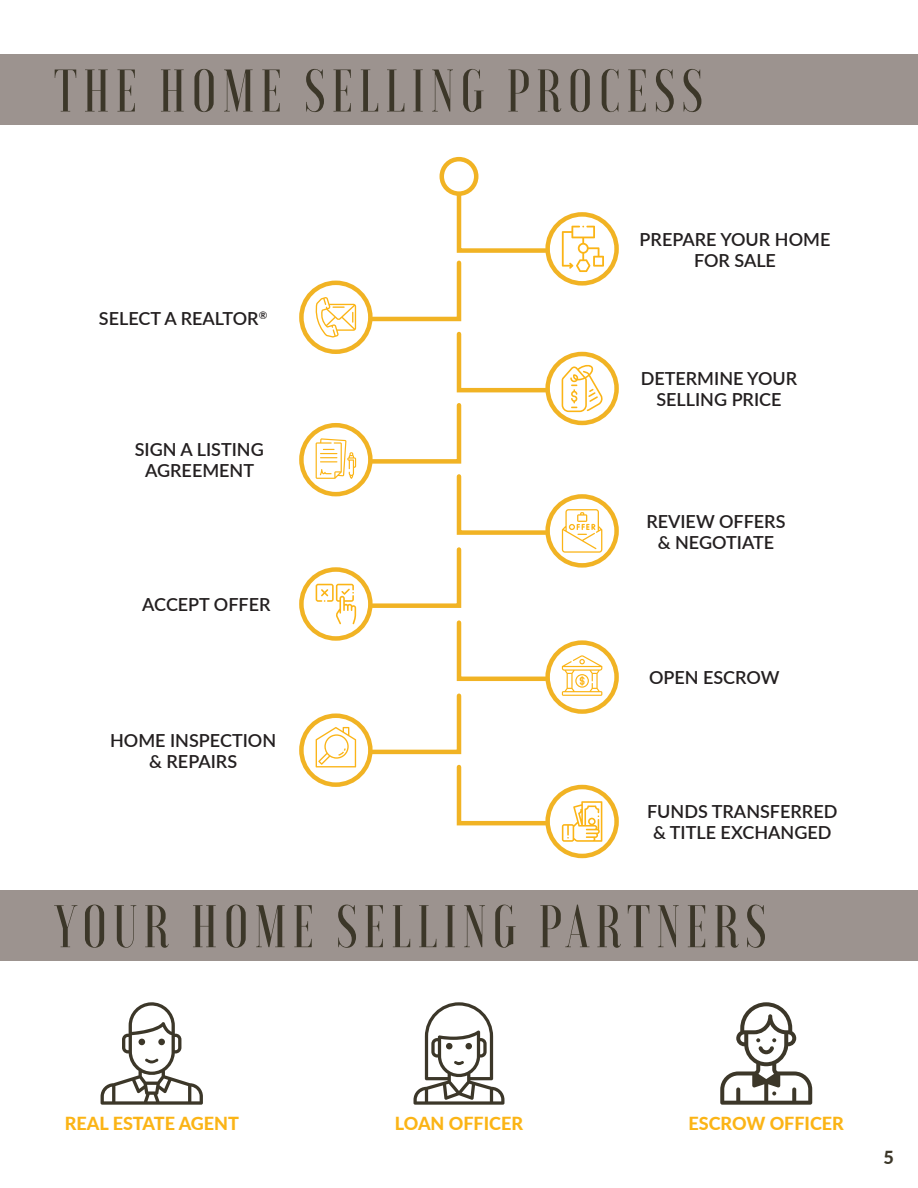
<style>
.page{position:relative;width:918px;height:1188px;background:#fff}
.page>*{position:absolute;margin:0;border:0;box-sizing:border-box;transform-origin:0 0}
.t1{font:500 60px "Voga";letter-spacing:.1em;color:#3c3729}
.t2{font:600 18px/21px "Lato";color:#231f20;text-align:center}
.t3{font:800 18px "Lato";color:#fbb416}
.t4{font:800 18px "Lato";color:#3c3729}
</style>
<div class="page">
<div style="left:299px;top:423px;width:74px;height:73px;border:4px solid #f1b324;border-radius:50%"></div>
<div style="left:0;top:890px;width:918px;height:70px;background:#9c938f"></div>
<svg style="left:101px;top:1002px;width:102px;height:103px"></svg>
<div style="left:158px;top:1039px;width:7px;height:6px;background:#3c3729;border-radius:50%"></div>
<svg style="left:414px;top:1002px;width:90px;height:103px"></svg>
<div style="left:446px;top:1043px;width:7px;height:6px;background:#3c3729;border-radius:50%"></div>
<div style="left:465px;top:1043px;width:7px;height:6px;background:#3c3729;border-radius:50%"></div>
<svg style="left:720px;top:1002px;width:92px;height:103px"></svg>
<svg style="left:316px;top:584px;width:40px;height:40px"></svg>
<svg style="left:316px;top:438px;width:40px;height:41px"></svg>
<div style="left:545px;top:212px;width:74px;height:74px;border:4px solid #f1b324;border-radius:50%"></div>
<svg style="left:562px;top:226px;width:42px;height:46px"></svg>
<div style="left:299px;top:713px;width:74px;height:74px;border:4px solid #f1b324;border-radius:50%"></div>
<div style="left:299px;top:567px;width:74px;height:74px;border:4px solid #f1b324;border-radius:50%"></div>
<div style="left:545px;top:352px;width:74px;height:73px;border:4px solid #f1b324;border-radius:50%"></div>
<div style="left:545px;top:494px;width:74px;height:74px;border:4px solid #f1b324;border-radius:50%"></div>
<div style="left:545px;top:640px;width:74px;height:74px;border:4px solid #f1b324;border-radius:50%"></div>
<div style="left:545px;top:785px;width:74px;height:73px;border:4px solid #f1b324;border-radius:50%"></div>
<div style="left:0;top:54px;width:918px;height:71px;background:#9c938f"></div>
<svg style="left:315px;top:297px;width:41px;height:41px"></svg>
<svg style="left:562px;top:509px;width:40px;height:44px"></svg>
<svg style="left:562px;top:801px;width:40px;height:41px"></svg>
<div style="left:440px;top:157px;width:38px;height:39px;border:4px solid #f1b324;border-radius:50%"></div>
<div style="left:299px;top:281px;width:74px;height:73px;border:4px solid #f1b324;border-radius:50%"></div>
<svg style="left:456px;top:331px;width:94px;height:64px"></svg>
<svg style="left:456px;top:474px;width:94px;height:63px"></svg>
<svg style="left:456px;top:620px;width:94px;height:63px"></svg>
<svg style="left:456px;top:764px;width:94px;height:64px"></svg>
<svg style="left:368px;top:190px;width:182px;height:133px"></svg>
<svg style="left:368px;top:403px;width:94px;height:63px"></svg>
<svg style="left:368px;top:547px;width:94px;height:63px"></svg>
<svg style="left:368px;top:693px;width:94px;height:63px"></svg>
<svg style="left:562px;top:364px;width:42px;height:48px"></svg>
<svg style="left:562px;top:655px;width:40px;height:41px"></svg>
<svg style="left:316px;top:727px;width:40px;height:40px"></svg>
<h1 class="t1" style="left:54px;top:57px;width:651px">THE HOME SELLING PROCESS</h1>
<p class="t2" style="left:99px;top:307px;width:170px">SELECT A REALTOR<sup>®</sup></p>
<p class="t2" style="left:135px;top:439px;width:131px">SIGN A LISTING<br>AGREEMENT</p>
<p class="t2" style="left:142px;top:593px;width:130px">ACCEPT OFFER</p>
<p class="t2" style="left:110px;top:729px;width:168px">HOME INSPECTION &amp; REPAIRS</p>
<p class="t2" style="left:640px;top:228px;width:192px">PREPARE YOUR HOME<br>FOR SALE</p>
<p class="t2" style="left:641px;top:367px;width:158px">DETERMINE YOUR<br>SELLING PRICE</p>
<p class="t2" style="left:646px;top:510px;width:141px">REVIEW OFFERS &amp; NEGOTIATE</p>
<p class="t2" style="left:649px;top:667px;width:132px">OPEN ESCROW</p>
<p class="t2" style="left:647px;top:800px;width:192px">FUNDS TRANSFERRED &amp; TITLE EXCHANGED</p>
<h1 class="t1" style="left:54px;top:893px;width:714px">YOUR HOME SELLING PARTNERS</h1>
<p class="t3" style="left:65px;top:1110px;width:176px">REAL ESTATE AGENT</p>
<p class="t3" style="left:395px;top:1110px;width:130px">LOAN OFFICER</p>
<p class="t3" style="left:689px;top:1110px;width:157px">ESCROW OFFICER</p>
<p class="t4" style="left:884px;top:1144px;width:12px">5</p>
</div>
